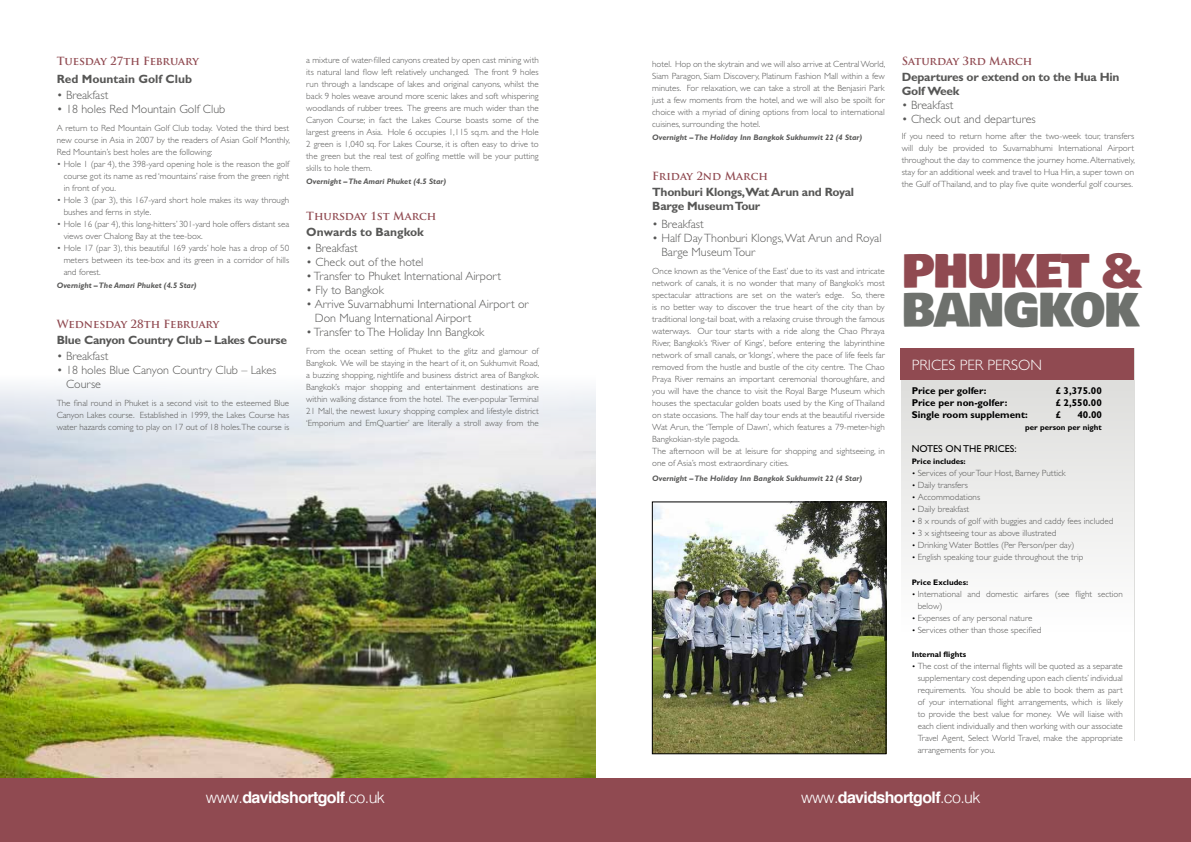
<style>
.page{position:relative;width:1191px;height:842px;background:#fff}
.page>*{position:absolute;margin:0;border:0;box-sizing:border-box;transform-origin:0 0}
.t1{font:45px "Bowlby One";letter-spacing:-.02em;color:#904a51;scale:.96 1}
.t2{font:45px "Bowlby One";letter-spacing:-.02em;color:#6e716d;scale:.96 1}
.t3{font:700 16px "Helvetica";letter-spacing:-.04em;color:#fff}
.t4{font:300 15px "Gill Sans Std";color:#fff}
.t5{font:300 12px/14px "Gill Sans Std";color:#575756}
.t6{font:700 12px/14px "Gill Sans Std";letter-spacing:-.02em;color:#575756}
.t7{font:700 12px "Gill Sans Std";color:#575756}
.t8{font:700 11px "Trajan Pro";color:#904a51}
.t9{font:10px "Gill Sans Std";color:#000}
.t10{font:700 9.9px "Gill Sans Std";color:#000}
.t11{font:300 9px/12px "Gill Sans Std";color:#575756;text-align:justify}
.t12{font:italic 700 8px "Gill Sans Std";color:#575756}
.t13{font:700 8px "Gill Sans Std";color:#000}
.s1{font-size:8px;color:#000}
.s2{font-weight:300}
</style>
<div class="page">
<img style="left:0;top:385px;width:595px;height:394px">
<div style="left:0;top:779px;width:1191px;height:63px;background:#904a51"></div>
<div style="left:900px;top:351px;width:234px;height:414px;background:linear-gradient(to bottom,#dededc,#fff)"></div>
<img style="left:654px;top:504px;width:230px;height:248px">
<div style="left:652px;top:502px;width:234px;height:252px;border:1px solid #000"></div>
<div style="left:900px;top:348px;width:234px;height:32px;background:#904a51"></div>
<p class="t8" style="left:57px;top:54px;width:144px">Tuesday 27th February</p>
<h3 class="t7" style="left:57px;top:72px;width:137px">Red Mountain Golf Club</h3>
<h3 class="t5" style="left:57px;top:88px;width:53px">• Breakfast</h3>
<h3 class="t5" style="left:57px;top:102px;width:170px">• 18 holes Red Mountain Golf Club</h3>
<p class="t11" style="left:57px;top:122px;width:235px">A return to Red Mountain Golf Club today. Voted the third best new course in Asia in 2007 by the readers of Asian Golf Monthly, Red Mountain’s best holes are the following:</p>
<p class="t11" style="left:64px;top:158px;width:227px;text-indent:-7px">• Hole 1 (par 4), the 398-yard opening hole is the reason the golf course got its name as red ‘mountains’ raise from the green right in front of you.</p>
<p class="t11" style="left:64px;top:194px;width:227px;text-indent:-7px">• Hole 3 (par 3), this 167-yard short hole makes its way through bushes and ferns in style.</p>
<p class="t11" style="left:64px;top:218px;width:227px;text-indent:-7px">• Hole 16 (par 4), this long-hitters’ 301-yard hole offers distant sea views over Chalong Bay at the tee-box.</p>
<p class="t11" style="left:64px;top:242px;width:227px;text-indent:-7px">• Hole 17 (par 3), this beautiful 169 yards’ hole has a drop of 50 meters between its tee-box and its green in a corridor of hills and forest.</p>
<p class="t12" style="left:57px;top:281px;width:141px">Overnight – The Amari Phuket (4.5 Star)</p>
<p class="t8" style="left:57px;top:317px;width:164px">Wednesday 28th February</p>
<h3 class="t6" style="left:57px;top:333px;width:232px">Blue Canyon Country Club – Lakes Course</h3>
<h3 class="t5" style="left:57px;top:349px;width:53px">• Breakfast</h3>
<h3 class="t5" style="left:66px;top:363px;width:212px;text-indent:-9px">• 18 holes Blue Canyon Country Club – Lakes<br>Course</h3>
<p class="t11" style="left:57px;top:397px;width:234px">The final round in Phuket is a second visit to the esteemed Blue Canyon Lakes course. Established in 1999, the Lakes Course has water hazards coming to play on 17 out of 18 holes.The course is</p>
<p class="t11" style="left:306px;top:54px;width:234px">a mixture of water-filled canyons created by open cast mining with its natural land flow left relatively unchanged. The front 9 holes run through a landscape of lakes and original canyons, whilst the back 9 holes weave around more scenic lakes and soft whispering woodlands of rubber trees. The greens are much wider than the Canyon Course; in fact the Lakes Course boasts some of the largest greens in Asia. Hole 6 occupies 1,115 sq.m. and the Hole 2 green is 1,040 sq. For Lakes Course, it is often easy to drive to the green but the real test of golfing mettle will be your putting skills to hole them.</p>
<p class="t12" style="left:306px;top:177px;width:141px">Overnight – The Amari Phuket (4.5 Star)</p>
<p class="t8" style="left:306px;top:209px;width:132px">Thursday 1st March</p>
<h3 class="t7" style="left:306px;top:224px;width:119px">Onwards to Bangkok</h3>
<h3 class="t5" style="left:306px;top:241px;width:53px">• Breakfast</h3>
<h3 class="t5" style="left:306px;top:255px;width:119px">• Check out of the hotel</h3>
<h3 class="t5" style="left:306px;top:269px;width:196px">• Transfer to Phuket International Airport</h3>
<h3 class="t5" style="left:306px;top:283px;width:79px">• Fly to Bangkok</h3>
<h3 class="t5" style="left:315px;top:297px;width:215px;text-indent:-9px">• Arrive Suvarnabhumi International Airport or<br>Don Muang International Airport</h3>
<h3 class="t5" style="left:306px;top:325px;width:180px">• Transfer to The Holiday Inn Bangkok</h3>
<p class="t11" style="left:306px;top:345px;width:235px">From the ocean setting of Phuket to the glitz and glamour of Bangkok. We will be staying in the heart of it, on Sukhumvit Road, a buzzing shopping, nightlife and business district area of Bangkok.<br>Bangkok’s major shopping and entertainment destinations are within walking distance from the hotel. The ever-popular Terminal 21 Mall, the newest luxury shopping complex and lifestyle district ‘Emporium and EmQuartier’ are literally a stroll away from the</p>
<p class="t11" style="left:652px;top:58px;width:235px">hotel. Hop on the skytrain and we will also arrive at Central World, Siam Paragon, Siam Discovery, Platinum Fashion Mall within a few minutes. For relaxation, we can take a stroll at the Benjasiri Park just a few moments from the hotel, and we will also be spoilt for choice with a myriad of dining options from local to international cuisines, surrounding the hotel.</p>
<p class="t12" style="left:652px;top:133px;width:211px">Overnight – The Holiday Inn Bangkok Sukhumvit 22 (4 Star)</p>
<p class="t8" style="left:652px;top:169px;width:117px">Friday 2nd March</p>
<h3 class="t6" style="left:652px;top:185px;width:203px">Thonburi Klongs,Wat Arun and Royal<br>Barge Museum Tour</h3>
<h3 class="t5" style="left:652px;top:217px;width:53px">• Breakfast</h3>
<h3 class="t5" style="left:661px;top:231px;width:221px;text-indent:-9px">• Half Day Thonburi Klongs, Wat Arun and Royal<br>Barge Museum Tour</h3>
<p class="t11" style="left:652px;top:265px;width:234px;text-align:left">Once known as the ‘Venice of the East’ due to its vast and intricate network of canals, it is no wonder that many of Bangkok’s most spectacular attractions are set on the water’s edge. So, there is no better way to discover the true heart of the city than by traditional long-tail boat, with a relaxing cruise through the famous waterways. Our tour starts with a ride along the Chao Phraya River, Bangkok’s ‘River of Kings’, before entering the labyrinthine network of small canals, or ‘klongs’, where the pace of life feels far removed from the hustle and bustle of the city centre. The Chao Praya River remains an important ceremonial thoroughfare, and you will have the chance to visit the Royal Barge Museum which houses the spectacular golden boats used by the King of Thailand on state occasions. The half day tour ends at the beautiful riverside Wat Arun, the ‘Temple of Dawn’, which features a 79-meter-high Bangkokian-style pagoda.<br>The afternoon will be at leisure for shopping and sightseeing, in one of Asia’s most extraordinary cities.</p>
<p class="t12" style="left:652px;top:474px;width:211px">Overnight – The Holiday Inn Bangkok Sukhumvit 22 (4 Star)</p>
<p class="t8" style="left:901px;top:54px;width:132px">Saturday 3rd March</p>
<h3 class="t6" style="left:901px;top:70px;width:219px">Departures or extend on to the Hua Hin<br>Golf Week</h3>
<h3 class="t5" style="left:901px;top:98px;width:53px">• Breakfast</h3>
<h3 class="t5" style="left:901px;top:112px;width:135px">• Check out and departures</h3>
<p class="t11" style="left:901px;top:130px;width:235px">If you need to return home after the two-week tour, transfers will duly be provided to Suvarnabhumi International Airport throughout the day to commence the journey home. Alternatively, stay for an additional week and travel to Hua Hin, a super town on the Gulf of Thailand, and to play five quite wonderful golf courses.</p>
<h1 class="t1" style="left:901px;top:237px;width:250px">PHUKET &amp;</h1>
<h1 class="t2" style="left:901px;top:276px;width:249px">BANGKOK</h1>
<h3 class="t4" style="left:911px;top:356px;width:132px">PRICES PER PERSON</h3>
<p class="t10" style="left:911px;top:385px;width:76px">Price per golfer:</p>
<p class="t10" style="left:1055px;top:385px;width:48px">£ 3,375.00</p>
<p class="t10" style="left:911px;top:397px;width:97px">Price per non-golfer:</p>
<p class="t10" style="left:1055px;top:397px;width:48px">£ 2,550.00</p>
<p class="t10" style="left:911px;top:409px;width:117px">Single room supplement:</p>
<p class="t10" style="left:1055px;top:409px;width:7px">£</p>
<p class="t10" style="left:1077px;top:409px;width:26px">40.00</p>
<p class="t13" style="left:1025px;top:423px;width:78px">per person per night</p>
<p class="t9" style="left:911px;top:443px;width:106px">NOTES ON THE PRICES:</p>
<p class="t13" style="left:911px;top:457px;width:55px">Price includes:</p>
<p class="t11" style="left:911px;top:467px;width:155px"><span class="s1">•</span> Services of your Tour Host, Barney Puttick</p>
<p class="t11" style="left:911px;top:479px;width:58px"><span class="s1">•</span> Daily transfers</p>
<p class="t11" style="left:911px;top:491px;width:70px"><span class="s1">•</span> Accommodations</p>
<p class="t11" style="left:911px;top:503px;width:59px"><span class="s1">•</span> Daily breakfast</p>
<p class="t11" style="left:911px;top:515px;width:203px"><span class="s1">•</span> 8 x rounds of golf with buggies and caddy fees included</p>
<p class="t11" style="left:911px;top:527px;width:146px"><span class="s1">•</span> 3 x sightseeing tour as above illustrated</p>
<p class="t11" style="left:911px;top:539px;width:164px"><span class="s1">•</span> Drinking Water Bottles (Per Person/per day)</p>
<p class="t11" style="left:911px;top:551px;width:173px"><span class="s1">•</span> English speaking tour guide throughout the trip</p>
<p class="t13" style="left:911px;top:577px;width:58px">Price Excludes:</p>
<p class="t11" style="left:917px;top:588px;width:207px;text-indent:-6px"><span class="s1">•</span> International and domestic airfares (see flight section below)</p>
<p class="t11" style="left:911px;top:612px;width:122px"><span class="s1">•</span> Expenses of any personal nature</p>
<p class="t11" style="left:911px;top:624px;width:131px"><span class="s1">•</span> Services other than those specified</p>
<p class="t13" style="left:911px;top:649px;width:56px">Internal flights</p>
<p class="t11" style="left:917px;top:660px;width:207px;text-indent:-6px"><span class="s1">•</span> The cost of the internal flights will be quoted as a separate supplementary cost depending upon each clients’ individual requirements. You should be able to book them as part of your international flight arrangements, which is likely to provide the best value for money. We will liaise with each client individually and then working with our associate Travel Agent, Select World Travel, make the appropriate arrangements for you.</p>
<h2 class="t3" style="left:206px;top:784px;width:181px"><span class="s2">www.</span>davidshortgolf<span class="s2">.co.uk</span></h2>
<h2 class="t3" style="left:801px;top:784px;width:181px"><span class="s2">www.</span>davidshortgolf<span class="s2">.co.uk</span></h2>
</div>
